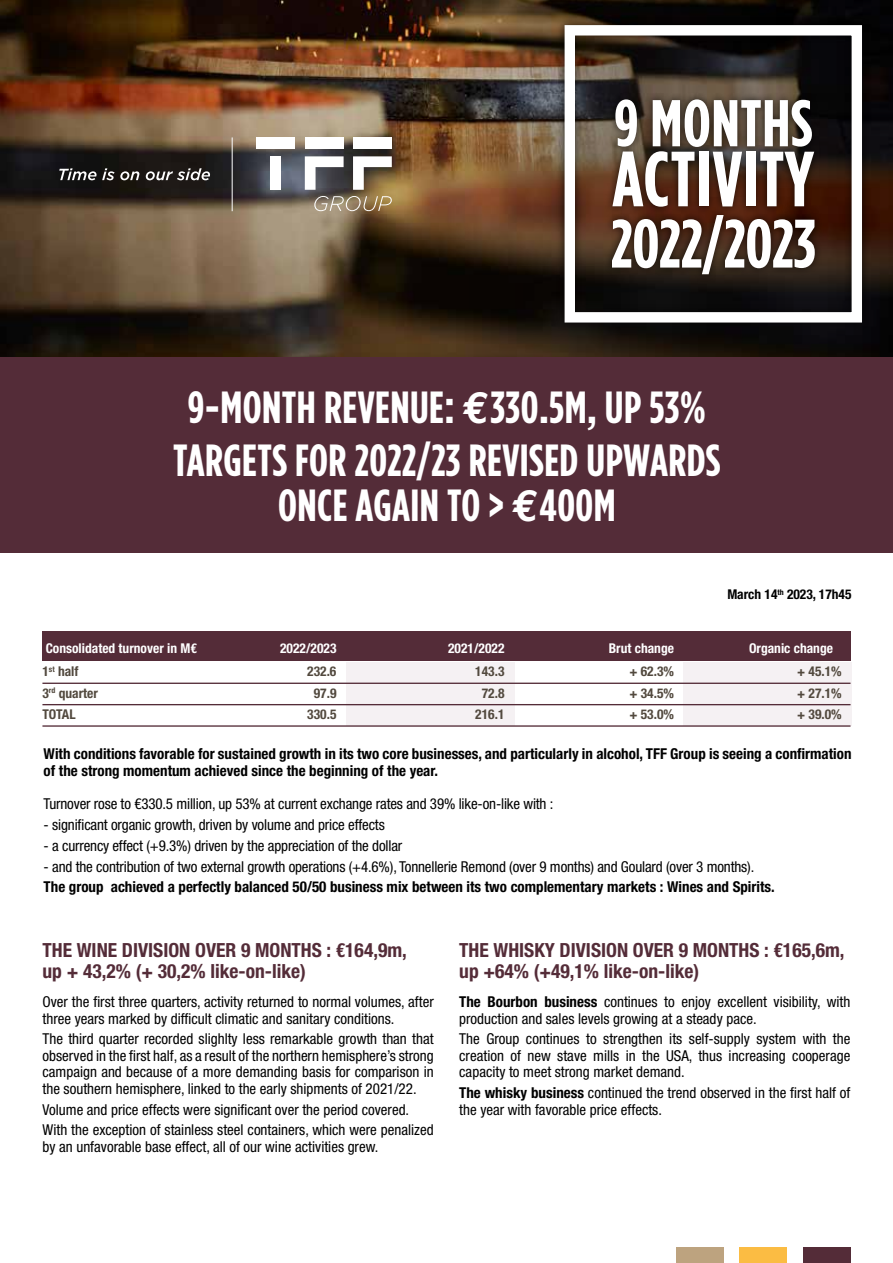
<style>
.page{position:relative;width:893px;height:1263px;background:#fff}
.page>*{position:absolute;margin:0;border:0;box-sizing:border-box;transform-origin:0 0}
.t1{font:700 condensed 78px "Gotham HTF";letter-spacing:.01em;color:#fff}
.t2{font:700 condensed 68.4px "Gotham HTF";color:#fff}
.t3{font:700 condensed 66px "Gotham HTF";letter-spacing:.01em;color:#fff}
.t4{font:700 condensed 45px/53.6px "Gotham HTF";letter-spacing:.01em;color:#fff;text-align:center}
.t5{font:700 condensed 19.5px/21px "Helvetica Neue LT Std";color:#542c38}
.t6{font:condensed 15px/16.5px "Helvetica Neue LT Std";color:#000}
.t7{font:700 condensed 15px/16.5px "Helvetica Neue LT Std";color:#000}
.t8{font:700 condensed 13.5px "Helvetica Neue LT Std";color:#52493e}
.t9{font:700 condensed 13.5px "Helvetica Neue LT Std";color:#fff}
.t10{font:700 condensed 13.5px "Helvetica Neue LT Std";color:#000}
.s1{font-family:"Euro Mono Std";font-stretch:normal}
.s2{font-weight:700}
</style>
<div class="page">
<img style="left:0;top:0;width:401px;height:357px">
<img style="left:401px;top:0;width:492px;height:357px">
<hr style="left:232px;top:137px;width:1px;height:74px;background:#fff">
<svg style="left:59px;top:168px;width:151px;height:12px"></svg>
<div style="left:257px;top:137px;width:38px;height:12px;background:#fff"></div>
<div style="left:271px;top:156px;width:10px;height:34px;background:#fff"></div>
<div style="left:305px;top:137px;width:39px;height:12px;background:#fff"></div>
<svg style="left:305px;top:156px;width:39px;height:34px"></svg>
<svg style="left:353px;top:156px;width:39px;height:34px"></svg>
<div style="left:353px;top:137px;width:39px;height:12px;background:#fff"></div>
<svg style="left:314px;top:196px;width:78px;height:15px"></svg>
<div style="left:0;top:357px;width:893px;height:196px;background:#542c38"></div>
<div style="left:676px;top:1247px;width:47px;height:15px;background:#bda37f"></div>
<div style="left:740px;top:1247px;width:47px;height:15px;background:#fbbc43"></div>
<div style="left:803px;top:1247px;width:47px;height:15px;background:#542c38"></div>
<div style="left:346px;top:662px;width:169px;height:64px;background:#f5f1f3"></div>
<div style="left:683px;top:662px;width:169px;height:64px;background:#f5f1f3"></div>
<div style="left:42px;top:631px;width:808px;height:30px;background:#542c38"></div>
<hr style="left:42px;top:683px;width:808px;height:1px;background:#542c38">
<hr style="left:42px;top:704px;width:808px;height:1px;background:#542c38">
<hr style="left:42px;top:725px;width:808px;height:2px;background:#542c38">
<div style="left:556px;top:17px;width:314px;height:314px;background:#000;opacity:.7"></div>
<div style="left:565px;top:25px;width:297px;height:298px;border:10px solid #fff"></div>
<h3 class="t3" style="left:614px;top:86px;width:200px">9 MONTHS</h3>
<h1 class="t1" style="left:612px;top:135px;width:203px">ACTIVITY</h1>
<h2 class="t2" style="left:611px;top:205px;width:207px">2022/2023</h2>
<h3 class="t4" style="left:173px;top:379px;width:549px">9-MONTH REVENUE: <span class="s1">€</span>330.5M, UP 53%<br>TARGETS FOR 2022/23 REVISED UPWARDS</h3>
<h3 class="t4" style="left:278px;top:478px;width:339px">ONCE AGAIN TO &gt; <span class="s1">€</span>400M</h3>
<p class="t10" style="left:727px;top:586px;width:126px">March 14<sup>th</sup> 2023, 17h45</p>
<p class="t9" style="left:46px;top:640px;width:153px">Consolidated turnover in M€</p>
<p class="t9" style="left:280px;top:640px;width:58px">2022/2023</p>
<p class="t9" style="left:448px;top:640px;width:58px">2021/2022</p>
<p class="t9" style="left:609px;top:640px;width:67px">Brut change</p>
<p class="t9" style="left:749px;top:640px;width:85px">Organic change</p>
<p class="t8" style="left:42px;top:663px;width:38px">1<sup>st</sup> half</p>
<p class="t8" style="left:307px;top:663px;width:31px">232.6</p>
<p class="t8" style="left:475px;top:663px;width:31px">143.3</p>
<p class="t8" style="left:629px;top:663px;width:46px">+ 62.3%</p>
<p class="t8" style="left:797px;top:663px;width:46px">+ 45.1%</p>
<p class="t8" style="left:42px;top:685px;width:57px">3<sup>rd</sup> quarter</p>
<p class="t8" style="left:314px;top:685px;width:24px">97.9</p>
<p class="t8" style="left:482px;top:685px;width:24px">72.8</p>
<p class="t8" style="left:629px;top:685px;width:46px">+ 34.5%</p>
<p class="t8" style="left:797px;top:685px;width:46px">+ 27.1%</p>
<p class="t8" style="left:42px;top:706px;width:35px">TOTAL</p>
<p class="t8" style="left:307px;top:706px;width:31px">330.5</p>
<p class="t8" style="left:475px;top:706px;width:31px">216.1</p>
<p class="t8" style="left:629px;top:706px;width:46px">+ 53.0%</p>
<p class="t8" style="left:797px;top:706px;width:46px">+ 39.0%</p>
<p class="t7" style="left:44px;top:745px;width:809px">With conditions favorable for sustained growth in its two core businesses, and particularly in alcohol, TFF Group is seeing a confirmation of the strong momentum achieved since the beginning of the year.</p>
<p class="t6" style="left:44px;top:796px;width:511px">Turnover rose to €330.5 million, up 53% at current exchange rates and 39% like-on-like with :</p>
<p class="t6" style="left:44px;top:816px;width:343px">- significant organic growth, driven by volume and price effects</p>
<p class="t6" style="left:44px;top:837px;width:360px">- a currency effect (+9.3%) driven by the appreciation of the dollar</p>
<p class="t6" style="left:44px;top:858px;width:712px">- and the contribution of two external growth operations (+4.6%), Tonnellerie Remond (over 9 months) and Goulard (over 3 months).</p>
<p class="t7" style="left:44px;top:878px;width:733px">The group achieved a perfectly balanced 50/50 business mix between its two complementary markets : Wines and Spirits.</p>
<h3 class="t5" style="left:43px;top:939px;width:366px">THE WINE DIVISION OVER 9 MONTHS : €164,9m, up + 43,2% (+ 30,2% like-on-like)</h3>
<p class="t6" style="left:43px;top:993px;width:393px">Over the first three quarters, activity returned to normal volumes, after three years marked by difficult climatic and sanitary conditions.</p>
<p class="t6" style="left:43px;top:1031px;width:393px;text-align:justify">The third quarter recorded slighlty less remarkable growth than that observed in the first half, as a result of the northern hemisphere’s strong campaign and because of a more demanding basis for comparison in the southern hemisphere, linked to the early shipments of 2021/22.</p>
<p class="t6" style="left:43px;top:1099px;width:393px;line-height:20.7px">Volume and price effects were significant over the period covered.<br>With the exception of stainless steel containers, which were penalized</p>
<p class="t6" style="left:43px;top:1138px;width:337px">by an unfavorable base effect, all of our wine activities grew.</p>
<h3 class="t5" style="left:459px;top:939px;width:387px">THE WHISKY DIVISION OVER 9 MONTHS : €165,6m, up +64% (+49,1% like-on-like)</h3>
<p class="t6" style="left:459px;top:993px;width:393px"><span class="s2">The Bourbon business</span> continues to enjoy excellent visibility, with production and sales levels growing at a steady pace.</p>
<p class="t6" style="left:459px;top:1031px;width:393px;text-align:justify">The Group continues to strengthen its self-supply system with the creation of new stave mills in the USA, thus increasing cooperage capacity to meet strong market demand.</p>
<p class="t6" style="left:459px;top:1084px;width:393px"><span class="s2">The whisky business</span> continued the trend observed in the first half of the year with favorable price effects.</p>
</div>
